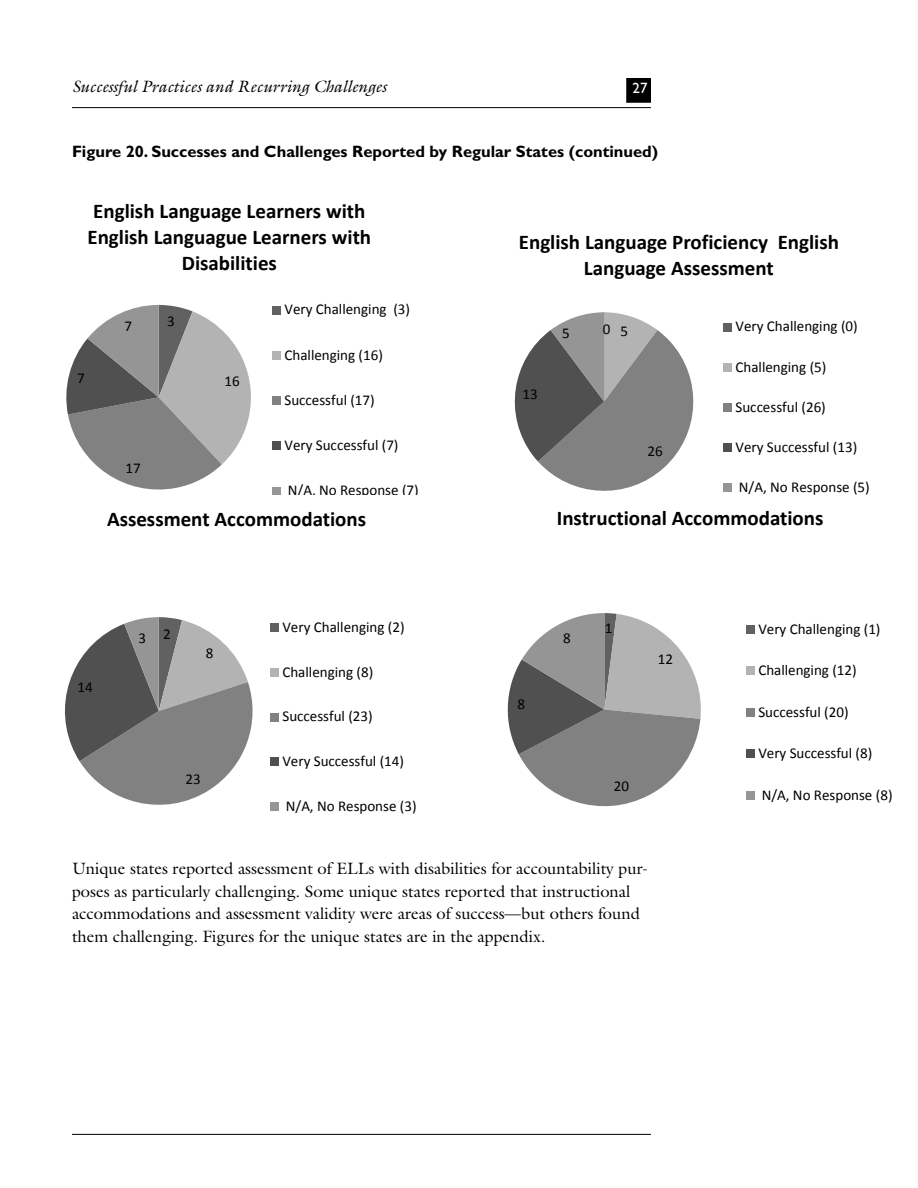
<style>
.page{position:relative;width:918px;height:1188px;background:#fff}
.page>*{position:absolute;margin:0;border:0;box-sizing:border-box;transform-origin:0 0}
.t1{font:700 21px/25.7px "Calibri";color:#000;text-align:center}
.Body_text{font:16.5px/22.5px "Galliard";color:#000}
.t2{font:700 16.5px "Gill Sans";color:#000}
.t3{font:italic 16.5px "Galliard";color:#000}
.t4{font:15px "Calibri";color:#000}
.t5{font:15px "Gill Sans";color:#fff}
</style>
<div class="page">
<div style="left:627px;top:79px;width:23px;height:23px;background:#000"></div>
<div style="left:626px;top:78px;width:25px;height:25px;border:2px solid #000"></div>
<hr style="left:72px;top:107px;width:579px;height:1px;background:#000">
<hr style="left:72px;top:1134px;width:579px;height:1px;background:#000">
<svg style="left:66px;top:305px;width:185px;height:185px"></svg>
<div style="left:273px;top:306px;width:8px;height:8px;background:#616161"></div>
<div style="left:273px;top:351px;width:8px;height:9px;background:#b3b3b3"></div>
<div style="left:273px;top:397px;width:8px;height:8px;background:#818181"></div>
<div style="left:273px;top:442px;width:8px;height:8px;background:#505050"></div>
<div style="left:273px;top:487px;width:8px;height:8px;background:#959595"></div>
<svg style="left:514px;top:312px;width:180px;height:179px"></svg>
<div style="left:724px;top:323px;width:8px;height:8px;background:#616161"></div>
<div style="left:724px;top:363px;width:8px;height:8px;background:#b3b3b3"></div>
<div style="left:724px;top:403px;width:8px;height:8px;background:#818181"></div>
<div style="left:724px;top:443px;width:8px;height:8px;background:#505050"></div>
<div style="left:724px;top:483px;width:8px;height:9px;background:#959595"></div>
<svg style="left:507px;top:613px;width:194px;height:194px"></svg>
<div style="left:747px;top:625px;width:8px;height:9px;background:#616161"></div>
<div style="left:747px;top:667px;width:8px;height:8px;background:#b3b3b3"></div>
<div style="left:747px;top:708px;width:8px;height:9px;background:#818181"></div>
<div style="left:747px;top:750px;width:8px;height:8px;background:#505050"></div>
<div style="left:747px;top:791px;width:8px;height:9px;background:#959595"></div>
<svg style="left:64px;top:617px;width:189px;height:188px"></svg>
<div style="left:271px;top:624px;width:8px;height:8px;background:#616161"></div>
<div style="left:271px;top:668px;width:8px;height:9px;background:#b3b3b3"></div>
<div style="left:271px;top:713px;width:8px;height:8px;background:#818181"></div>
<div style="left:271px;top:758px;width:8px;height:8px;background:#505050"></div>
<div style="left:271px;top:802px;width:8px;height:8px;background:#959595"></div>
<p class="t3" style="left:72px;top:76px;width:316px">Successful Practices and Recurring Challenges</p>
<p class="t5" style="left:633px;top:80px;width:16px">27</p>
<p class="t2" style="left:72px;top:141px;width:588px">Figure 20. Successes and Challenges Reported by Regular States (continued)</p>
<h1 class="t1" style="left:87px;top:199px;width:285px">English Language Learners with<br>English Languague Learners with<br>Disabilities</h1>
<p class="t4" style="left:284px;top:300px;width:127px">Very Challenging (3)</p>
<p class="t4" style="left:284px;top:345px;width:100px">Challenging (16)</p>
<p class="t4" style="left:284px;top:391px;width:92px">Successful (17)</p>
<p class="t4" style="left:284px;top:436px;width:116px">Very Successful (7)</p>
<p class="t4" style="left:288px;top:481px;width:132px">N/A, No Response (7)</p>
<p class="t4" style="left:167px;top:312px;width:9px">3</p>
<p class="t4" style="left:124px;top:316px;width:9px">7</p>
<p class="t4" style="left:77px;top:368px;width:9px">7</p>
<p class="t4" style="left:225px;top:372px;width:17px">16</p>
<p class="t4" style="left:126px;top:458px;width:17px">17</p>
<h1 class="t1" style="left:107px;top:507px;width:261px">Assessment Accommodations</h1>
<p class="t4" style="left:78px;top:677px;width:17px">14</p>
<p class="t4" style="left:138px;top:629px;width:9px">3</p>
<p class="t4" style="left:163px;top:624px;width:9px">2</p>
<p class="t4" style="left:206px;top:643px;width:9px">8</p>
<p class="t4" style="left:186px;top:769px;width:17px">23</p>
<p class="t4" style="left:282px;top:618px;width:124px">Very Challenging (2)</p>
<p class="t4" style="left:282px;top:662px;width:92px">Challenging (8)</p>
<p class="t4" style="left:282px;top:707px;width:92px">Successful (23)</p>
<p class="t4" style="left:282px;top:752px;width:123px">Very Successful (14)</p>
<p class="t4" style="left:286px;top:796px;width:132px">N/A, No Response (3)</p>
<h1 class="t1" style="left:519px;top:229px;width:322px">English Language Proficiency English<br>Language Assessment</h1>
<p class="t4" style="left:523px;top:385px;width:17px">13</p>
<p class="t4" style="left:562px;top:323px;width:9px">5</p>
<p class="t4" style="left:603px;top:321px;width:27px">0 5</p>
<p class="t4" style="left:647px;top:441px;width:17px">26</p>
<p class="t4" style="left:736px;top:317px;width:124px">Very Challenging (0)</p>
<p class="t4" style="left:736px;top:357px;width:92px">Challenging (5)</p>
<p class="t4" style="left:736px;top:397px;width:92px">Successful (26)</p>
<p class="t4" style="left:736px;top:437px;width:123px">Very Successful (13)</p>
<p class="t4" style="left:739px;top:477px;width:132px">N/A, No Response (5)</p>
<h1 class="t1" style="left:557px;top:505px;width:268px">Instructional Accommodations</h1>
<p class="t4" style="left:518px;top:695px;width:9px">8</p>
<p class="t4" style="left:563px;top:628px;width:9px">8</p>
<p class="t4" style="left:605px;top:618px;width:9px">1</p>
<p class="t4" style="left:658px;top:650px;width:17px">12</p>
<p class="t4" style="left:614px;top:777px;width:17px">20</p>
<p class="t4" style="left:758px;top:619px;width:124px">Very Challenging (1)</p>
<p class="t4" style="left:758px;top:661px;width:100px">Challenging (12)</p>
<p class="t4" style="left:758px;top:702px;width:92px">Successful (20)</p>
<p class="t4" style="left:758px;top:744px;width:116px">Very Successful (8)</p>
<p class="t4" style="left:762px;top:785px;width:132px">N/A, No Response (8)</p>
<p class="Body_text" style="left:72px;top:857px;width:578px">Unique states reported assessment of ELLs with disabilities for accountability pur&shy;poses as particularly challenging. Some unique states reported that instructional accommodations and assessment validity were areas of success—but others found them challenging. Figures for the unique states are in the appendix.</p>
</div>
